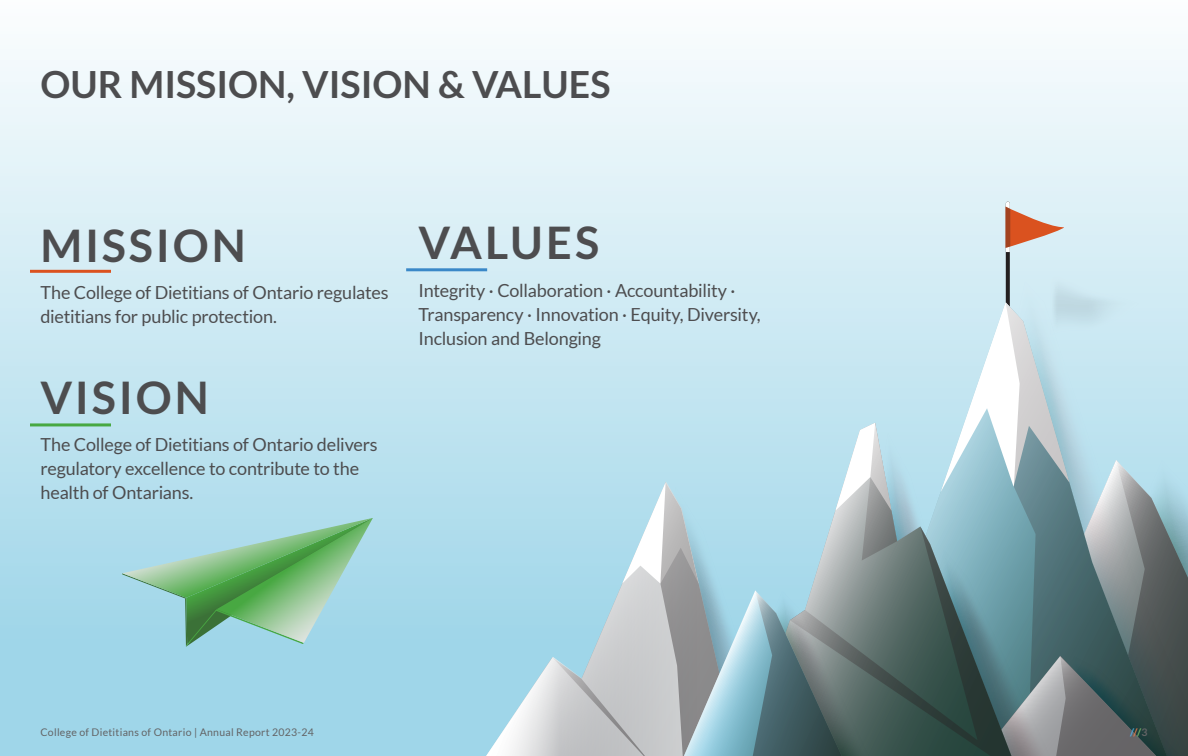
<style>
.page{position:relative;width:1188px;height:756px;background:#fff}
.page>*{position:absolute;margin:0;border:0;box-sizing:border-box;transform-origin:0 0}
.t1{font:700 45px "Lato";letter-spacing:.065em;color:#4d4d4f}
.t2{font:700 37.5px "Lato";color:#4d4d4f}
.t3{font:18px/24px "Lato";letter-spacing:-.015em;color:#4d4d4f}
.t4{font:10.5px "Lato";letter-spacing:.025em;color:#636466}
.t5{font:700 10.5px "Lato";color:#4eade1}
.s1{color:#e37a49}
.s2{color:#78b868}
.s3{color:#636466}
</style>
<div class="page">
<div style="left:0;top:0;width:1188px;height:756px;background:linear-gradient(to bottom,#fafcfd,#93d1e6)"></div>
<svg style="left:1006px;top:202px;width:4px;height:199px"></svg>
<svg style="left:1006px;top:202px;width:58px;height:50px;background:#d7b0a1"></svg>
<svg style="left:477px;top:482px;width:75px;height:274px;background:#b1dcea"></svg>
<svg style="left:552px;top:273px;width:636px;height:483px;background:#9fbbc2"></svg>
<svg style="left:122px;top:518px;width:251px;height:129px;background:#8fc7b2"></svg>
<hr style="left:30px;top:270px;width:81px;height:3px;background:#db521f">
<hr style="left:30px;top:423px;width:81px;height:3px;background:#48a842">
<hr style="left:406px;top:268px;width:81px;height:3px;background:#3a88c8">
<h2 class="t2" style="left:40px;top:63px;width:571px">OUR MISSION, VISION &amp; VALUES</h2>
<h1 class="t1" style="left:40px;top:220px;width:207px">MISSION</h1>
<p class="t3" style="left:40px;top:281px;width:350px">The College of Dietitians of Ontario regulates dietitians for public protection.</p>
<h1 class="t1" style="left:40px;top:372px;width:170px">VISION</h1>
<p class="t3" style="left:40px;top:433px;width:339px">The College of Dietitians of Ontario delivers regulatory excellence to contribute to the health of Ontarians.</p>
<h1 class="t1" style="left:418px;top:217px;width:182px">VALUES</h1>
<p class="t3" style="left:418px;top:278px;width:344px">Integrity · Collaboration · Accountability ·<br>Transparency · Innovation · Equity, Diversity,<br>Inclusion and Belonging</p>
<p class="t4" style="left:40px;top:726px;width:275px">College of Dietitians of Ontario | Annual Report 2023-24</p>
<p class="t5" style="left:1130px;top:726px;width:19px">/<span class="s1">/</span><span class="s2">/</span><span class="s3">3</span></p>
</div>
